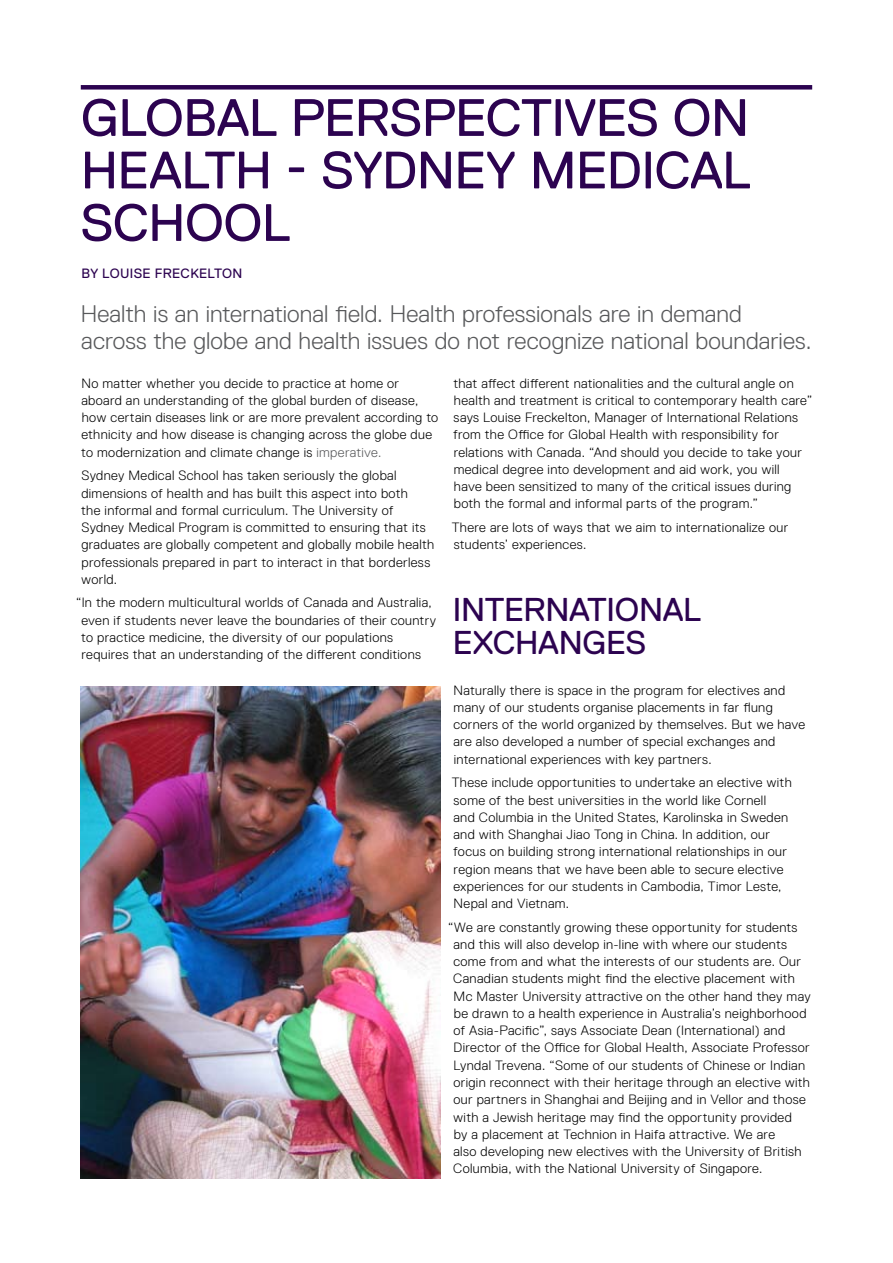
<style>
.page{position:relative;width:893px;height:1263px;background:#fff}
.page>*{position:absolute;margin:0;border:0;box-sizing:border-box;transform-origin:0 0}
.t1{font:52.5px/52.5px "Replica Std";letter-spacing:-.015em;color:#2c0350}
.t2{font:33px/33px "Replica Std";letter-spacing:-.015em;color:#2c0350}
.t3{font:300 24px/27px "Replica Std";letter-spacing:.005em;color:#58595b}
.t4{font:300 13.5px/17.2px "Replica Std";letter-spacing:.025em;color:#000}
.t5{font:13.5px "Replica Std";letter-spacing:.025em;color:#2c0350}
.s1{color:#58595b}
</style>
<div class="page">
<div style="left:81px;top:85px;width:731px;height:5px;background:#2c0350"></div>
<img style="left:81px;top:687px;width:359px;height:491px">
<h1 class="t1" style="left:80px;top:92px;width:670px;text-indent:210px">PERSPECTIVES ON<br>HEALTH - SYDNEY M EDICAL<br>SCHOOL</h1>
<p class="t5" style="left:82px;top:266px;width:162px">BY LOUISE FRECKELTON</p>
<h3 class="t3" style="left:81px;top:301px;width:732px">Health is an international field. Health professionals are in demand across the globe and health issues do not recognize national boundaries.</h3>
<p class="t4" style="left:453px;top:374px;width:361px">that affect different nationalities and the cultural angle on health and treatment is critical to contemporary health care” says Louise Freckelton, Manager of International Relations from the Office for Global Health with responsibility for relations with Canada. “And should you decide to take your medical degree into development and aid work, you will<br>have been sensitized to many of the critical issues during both the formal and informal parts of the program.”</p>
<p class="t4" style="left:452px;top:519px;width:338px">There are lots of ways that we aim to internationalize our students’ experiences.</p>
<h1 class="t1" style="left:81px;top:92px;width:134px">GLOBAL</h1>
<p class="t4" style="left:81px;top:374px;width:358px">No matter whether you decide to practice at home or aboard an understanding of the global burden of disease, how certain diseases link or are more prevalent according to ethnicity and how disease is changing across the globe due to modernization and climate change is <span class="s1">imperative.</span></p>
<p class="t4" style="left:81px;top:467px;width:355px">Sydney Medical School has taken seriously the global dimensions of health and has built this aspect into both<br>the informal and formal curriculum. The University of Sydney Medical Program is committed to ensuring that its graduates are globally competent and globally mobile health professionals prepared in part to interact in that borderless world.</p>
<p class="t4" style="left:81px;top:594px;width:356px;text-indent:-5px">“In the modern multicultural worlds of Canada and Australia, even if students never leave the boundaries of their country to practice medicine, the diversity of our populations requires that an understanding of the different conditions</p>
<h2 class="t2" style="left:453px;top:593px;width:230px">INTERNATIONAL<br>EXCHANG ES</h2>
<p class="t4" style="left:453px;top:681px;width:353px">Naturally there is space in the program for electives and many of our students organise placements in far flung corners of the world organized by themselves. But we have are also developed a number of special exchanges and international experiences with key partners.</p>
<p class="t4" style="left:452px;top:774px;width:342px">These include opportunities to undertake an elective with some of the best universities in the world like Cornell<br>and Columbia in the United States, Karolinska in Sweden and with Shanghai Jiao Tong in China. In addition, our focus on building strong international relationships in our region means that we have been able to secure elective experiences for our students in Cambodia, Timor Leste, Nepal and Vietnam.</p>
<p class="t4" style="left:453px;top:918px;width:359px;text-indent:-5px">“We are constantly growing these opportunity for students and this will also develop in-line with where our students come from and what the interests of our students are. Our Canadian students might find the elective placement with Mc Master University attractive on the other hand they may be drawn to a health experience in Australia’s neighborhood of Asia-Pacific”, says Associate Dean (International) and Director of the Office for Global Health, Associate Professor Lyndal Trevena. “Some of our students of Chinese or Indian origin reconnect with their heritage through an elective with our partners in Shanghai and Beijing and in Vellor and those with a Jewish heritage may find the opportunity provided<br>by a placement at Technion in Haifa attractive. We are<br>also developing new electives with the University of British Columbia, with the National University of Singapore.</p>
</div>
